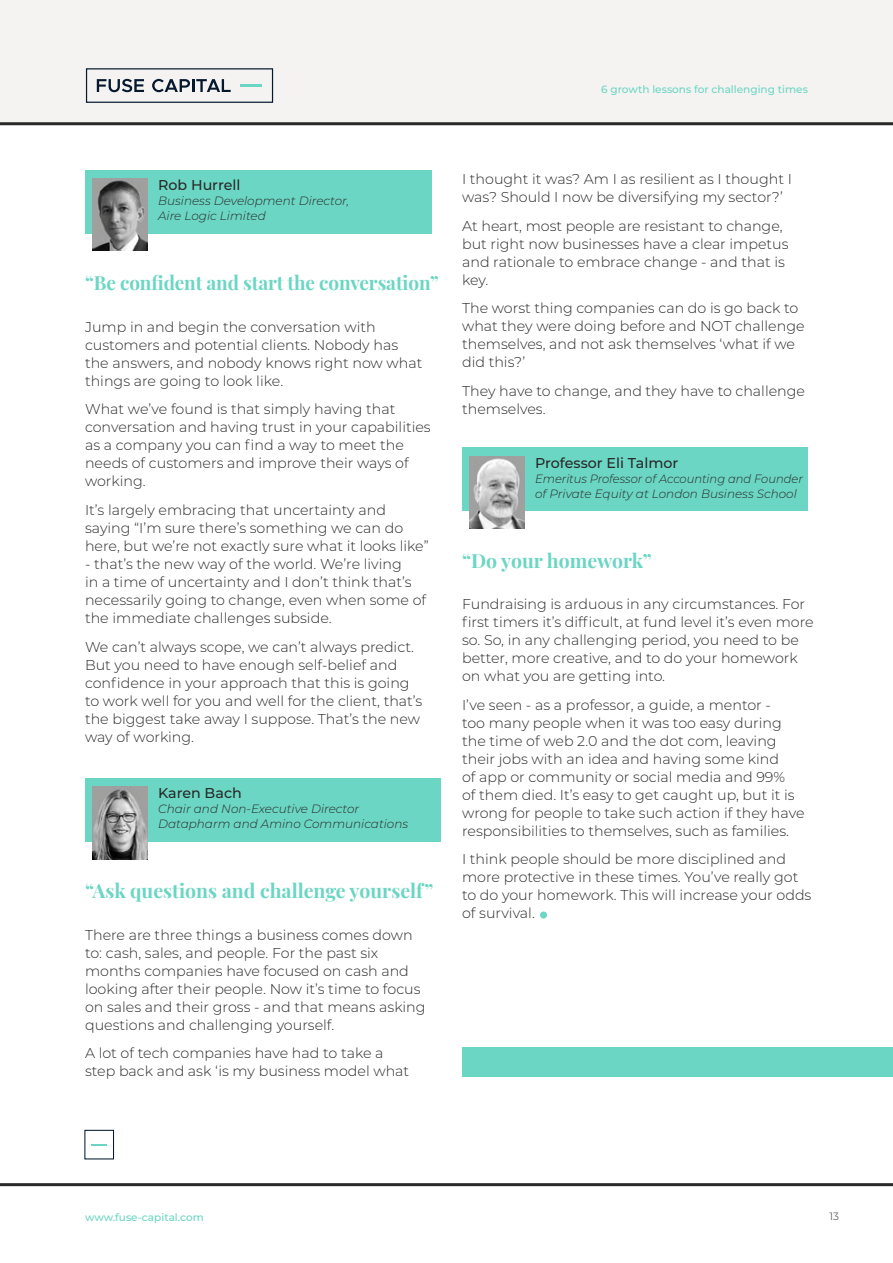
<style>
.page{position:relative;width:893px;height:1263px;background:#fff}
.page>*{position:absolute;margin:0;border:0;box-sizing:border-box;transform-origin:0 0}
.t1{font:700 19.5px "Playfair Display";letter-spacing:-.005em;color:#6bd6c3}
.t2{font:300 14.25px/18px "Montserrat";color:#292929}
.t3{font:500 14.25px "Montserrat";color:#292929}
.t4{font:italic 300 12px/15px "Montserrat";color:#292929}
.t5{font:italic 300 12px/15px "Montserrat";color:#292929;scale:.96 1}
.t6{font:500 10.5px "Montserrat";color:#6bd6c3}
.t7{font:300 10.5px "Montserrat";color:#292929}
</style>
<div class="page">
<div style="left:0;top:0;width:893px;height:124px;background:#f4f3f2"></div>
<hr style="left:0;top:122px;width:893px;height:3px;background:#292929">
<div style="left:86px;top:68px;width:187px;height:35px;border:1px solid #05182e"></div>
<svg style="left:97px;top:79px;width:47px;height:13px"></svg>
<svg style="left:152px;top:79px;width:79px;height:13px"></svg>
<hr style="left:240px;top:84px;width:22px;height:2px;background:#6bd6c3">
<hr style="left:0;top:1183px;width:893px;height:3px;background:#292929">
<div style="left:84px;top:1130px;width:30px;height:29px;border:1px solid #05182e"></div>
<svg style="left:91px;top:1144px;width:16px;height:1px"></svg>
<div style="left:85px;top:170px;width:347px;height:64px;background:#6bd6c3"></div>
<img style="left:92px;top:179px;width:56px;height:72px">
<div style="left:462px;top:448px;width:346px;height:63px;background:#6bd6c3"></div>
<img style="left:469px;top:456px;width:56px;height:72px">
<div style="left:85px;top:778px;width:356px;height:64px;background:#6bd6c3"></div>
<img style="left:92px;top:787px;width:56px;height:72px">
<div style="left:462px;top:1047px;width:431px;height:29px;background:#6bd6c3"></div>
<div style="left:540px;top:911px;width:7px;height:7px;background:#6bd6c3;border-radius:50%"></div>
<p class="t6" style="left:601px;top:82px;width:208px">6 growth lessons for challenging times</p>
<p class="t3" style="left:158px;top:175px;width:84px">Rob Hurrell</p>
<p class="t4" style="left:158px;top:193px;width:193px">Business Development Director,<br>Aire Logic Limited</p>
<h1 class="t1" style="left:85px;top:267px;width:355px">“Be confident and start the conversation”</h1>
<p class="t2" style="left:85px;top:317px;width:339px">Jump in and begin the conversation with customers and potential clients. Nobody has the answers, and nobody knows right now what things are going to look like.</p>
<p class="t2" style="left:85px;top:400px;width:347px">What we’ve found is that simply having that conversation and having trust in your capabilities as a company you can find a way to meet the needs of customers and improve their ways of working.</p>
<p class="t2" style="left:85px;top:500px;width:345px">It’s largely embracing that uncertainty and saying “I’m sure there’s something we can do here, but we’re not exactly sure what it looks like”</p>
<p class="t2" style="left:85px;top:554px;width:343px">- that’s the new way of the world. We’re living<br>in a time of uncertainty and I don’t think that’s necessarily going to change, even when some of the immediate challenges subside.</p>
<p class="t2" style="left:85px;top:637px;width:339px">We can’t always scope, we can’t always predict.<br>But you need to have enough self-belief and confidence in your approach that this is going to work well for you and well for the client, that’s the biggest take away I suppose. That’s the new way of working.</p>
<p class="t3" style="left:158px;top:783px;width:85px">Karen Bach</p>
<p class="t4" style="left:158px;top:801px;width:252px">Chair and Non-Executive Director<br>Datapharm and Amino Communications</p>
<h1 class="t1" style="left:85px;top:875px;width:350px">“Ask questions and challenge yourself”</h1>
<p class="t2" style="left:85px;top:925px;width:342px">There are three things a business comes down to: cash, sales, and people. For the past six months companies have focused on cash and looking after their people. Now it’s time to focus on sales and their gross - and that means asking questions and challenging yourself.</p>
<p class="t2" style="left:85px;top:1044px;width:326px">A lot of tech companies have had to take a step back and ask ‘is my business model what</p>
<p class="t2" style="left:462px;top:169px;width:331px">I thought it was? Am I as resilient as I thought I was? Should I now be diversifying my sector?’</p>
<p class="t2" style="left:462px;top:216px;width:328px">At heart, most people are resistant to change, but right now businesses have a clear impetus and rationale to embrace change - and that is key.</p>
<p class="t2" style="left:462px;top:299px;width:344px">The worst thing companies can do is go back to what they were doing before and NOT challenge themselves, and not ask themselves ‘what if we did this?’</p>
<p class="t2" style="left:462px;top:381px;width:344px">They have to change, and they have to challenge themselves.</p>
<p class="t3" style="left:535px;top:453px;width:145px">Professor Eli Talmor</p>
<p class="t5" style="left:535px;top:471px;width:280px">Emeritus Professor of Accounting and Founder of Private Equity at London Business School</p>
<h1 class="t1" style="left:462px;top:545px;width:191px">“Do your homework”</h1>
<p class="t2" style="left:462px;top:595px;width:353px">Fundraising is arduous in any circumstances. For first timers it’s difficult, at fund level it’s even more so. So, in any challenging period, you need to be better, more creative, and to do your homework on what you are getting into.</p>
<p class="t2" style="left:462px;top:695px;width:344px">I’ve seen - as a professor, a guide, a mentor -<br>too many people when it was too easy during the time of web 2.0 and the dot com, leaving their jobs with an idea and having some kind<br>of app or community or social media and 99%<br>of them died. It’s easy to get caught up, but it is wrong for people to take such action if they have responsibilities to themselves, such as families.</p>
<p class="t2" style="left:462px;top:850px;width:351px">I think people should be more disciplined and more protective in these times. You’ve really got to do your homework. This will increase your odds of survival.</p>
<p class="t6" style="left:85px;top:1210px;width:120px">www.fuse-capital.com</p>
<p class="t7" style="left:829px;top:1209px;width:11px">13</p>
</div>
